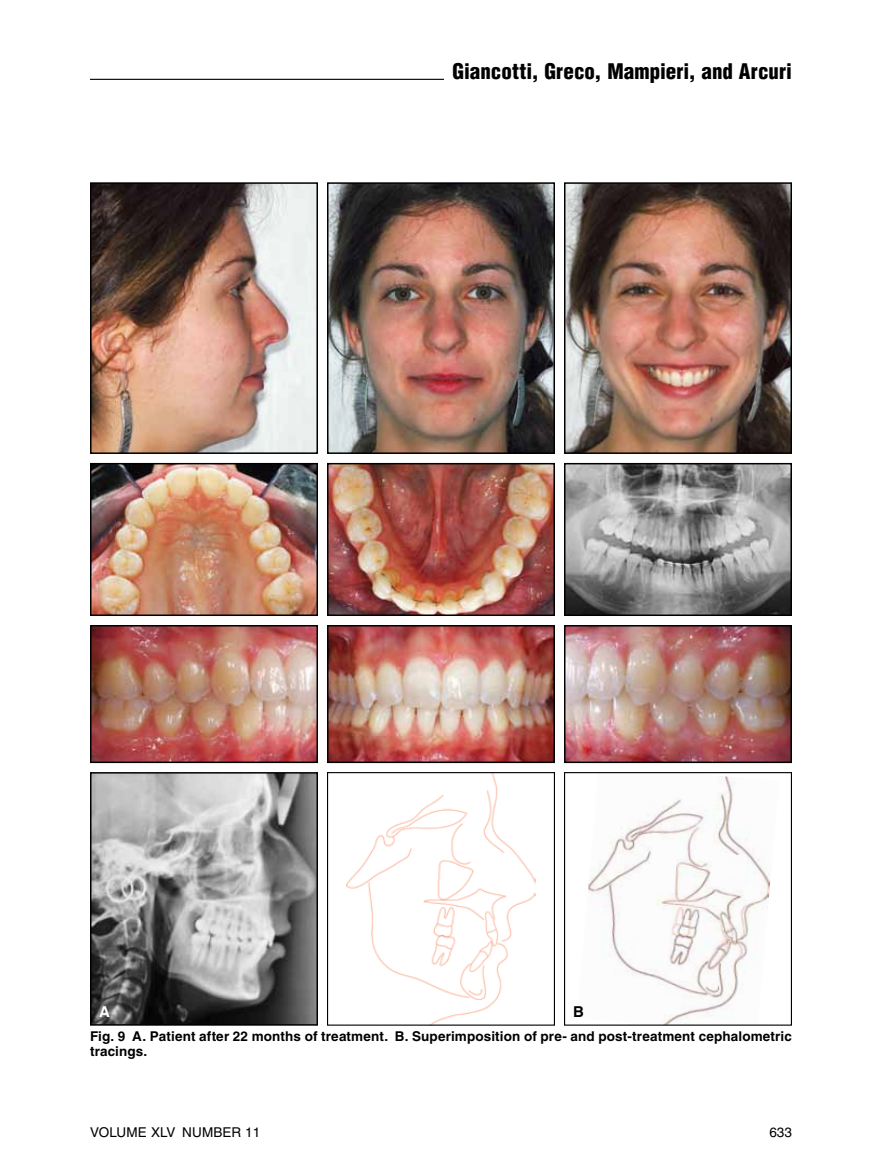
<style>
.page{position:relative;width:891px;height:1175px;background:#fff}
.page>*{position:absolute;margin:0;border:0;box-sizing:border-box;transform-origin:0 0}
.t1{font:900 condensed 21px "Helvetica";color:#000}
.t2{font:700 15px "Helvetica";color:#fff}
.t3{font:700 15px "Helvetica";color:#000}
.t4{font:700 13.5px/15px "Helvetica";letter-spacing:.01em;color:#000}
.t5{font:13.5px "Helvetica";letter-spacing:.005em;color:#000}
</style>
<div class="page">
<hr style="left:90px;top:79px;width:354px;height:1px;background:#000">
<img style="left:330px;top:466px;width:222px;height:147px">
<div style="left:327px;top:463px;width:228px;height:153px;border:2px solid #000"></div>
<img style="left:567px;top:466px;width:222px;height:147px">
<div style="left:564px;top:463px;width:228px;height:153px;border:2px solid #000"></div>
<img style="left:93px;top:466px;width:222px;height:147px">
<div style="left:90px;top:463px;width:228px;height:153px;border:2px solid #000"></div>
<img style="left:93px;top:775px;width:222px;height:247px">
<div style="left:90px;top:772px;width:228px;height:253px;border:2px solid #000"></div>
<img style="left:567px;top:185px;width:222px;height:266px">
<div style="left:564px;top:182px;width:228px;height:272px;border:2px solid #000"></div>
<img style="left:93px;top:185px;width:222px;height:266px">
<div style="left:90px;top:182px;width:228px;height:272px;border:2px solid #000"></div>
<img style="left:347px;top:774px;width:188px;height:249px">
<div style="left:327px;top:772px;width:228px;height:253px;border:1px solid #000"></div>
<img style="left:588px;top:776px;width:183px;height:247px">
<div style="left:564px;top:772px;width:228px;height:253px;border:1px solid #000"></div>
<img style="left:330px;top:185px;width:222px;height:266px">
<div style="left:327px;top:182px;width:228px;height:272px;border:2px solid #000"></div>
<img style="left:93px;top:628px;width:222px;height:132px">
<div style="left:90px;top:625px;width:228px;height:138px;border:2px solid #000"></div>
<img style="left:330px;top:628px;width:222px;height:132px">
<div style="left:327px;top:625px;width:228px;height:138px;border:2px solid #000"></div>
<img style="left:567px;top:628px;width:222px;height:132px">
<div style="left:564px;top:625px;width:228px;height:138px;border:2px solid #000"></div>
<h1 class="t1" style="left:453px;top:58px;width:341px">Giancotti, Greco, Mampieri, and Arcuri</h1>
<p class="t2" style="left:99px;top:1002px;width:12px">A</p>
<p class="t3" style="left:573px;top:1002px;width:12px">B</p>
<p class="t4" style="left:90px;top:1028px;width:703px">Fig. 9 A. Patient after 22 months of treatment. B. Superimposition of pre- and post-treatment cephalometric tracings.</p>
<p class="t5" style="left:90px;top:1124px;width:172px">VOLUME XLV NUMBER 11</p>
<p class="t5" style="left:769px;top:1124px;width:24px">633</p>
</div>
